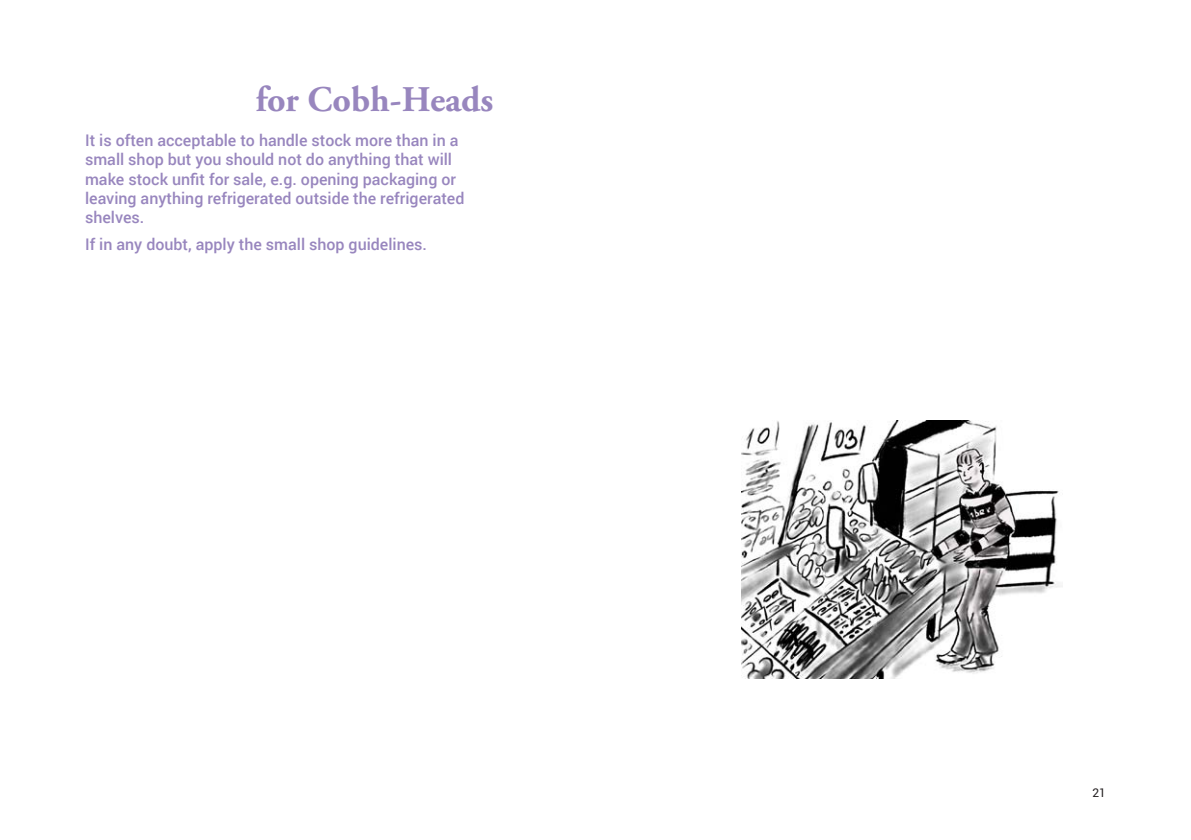
<style>
.page{position:relative;width:1191px;height:840px;background:#fff}
.page>*{position:absolute;margin:0;border:0;box-sizing:border-box;transform-origin:0 0}
.Target_Audience_-_Le{font:700 36px "Adobe Garamond Pro";color:#9886be}
.Guidelines_-_Left{font:500 16px/19.2px "Roboto";color:#9886be}
.t1{font:12px "Roboto";color:#231f20}
</style>
<div class="page">
<img style="left:741px;top:420px;width:321px;height:258px">
<p class="Target_Audience_-_Le" style="left:256px;top:79px;width:239px">for Cobh-Heads</p>
<p class="Guidelines_-_Left" style="left:85px;top:130px;width:381px">It is often acceptable to handle stock more than in a small shop but you should not do anything that will make stock unfit for sale, e.g. opening packaging or leaving anything refrigerated outside the refrigerated shelves.</p>
<p class="Guidelines_-_Left" style="left:85px;top:234px;width:343px">If in any doubt, apply the small shop guidelines.</p>
<p class="t1" style="left:1092px;top:784px;width:15px">21</p>
</div>
